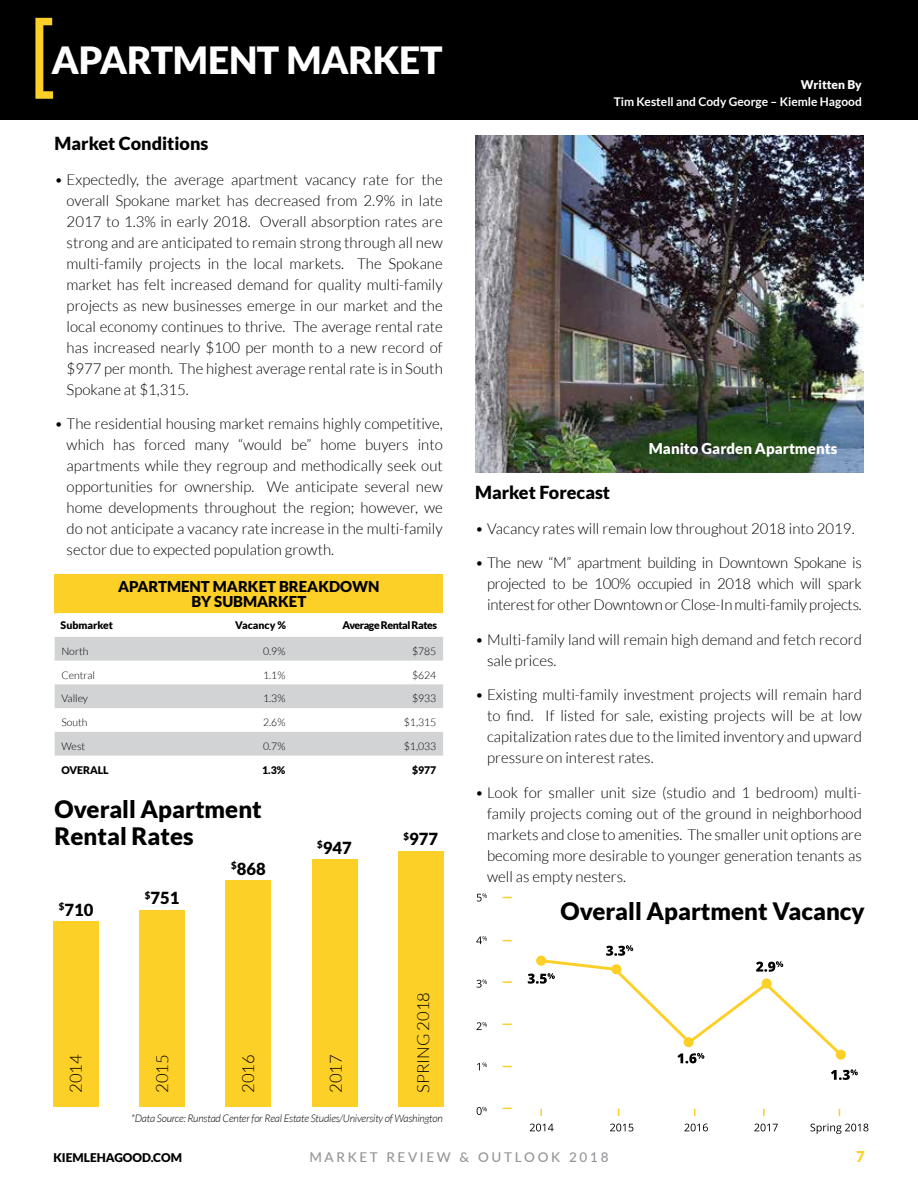
<style>
.page{position:relative;width:918px;height:1188px;background:#fff}
.page>*{position:absolute;margin:0;border:0;box-sizing:border-box;transform-origin:0 0}
.t1{font:900 37.5px "Lato";letter-spacing:-.01em;color:#fff}
.t2{font:900 24px/27px "Lato";color:#000}
.t3{font:900 18px "Lato";color:#000}
.t4{font:300 16.65px "Lato";color:#000}
.t5{font:900 16.65px "Lato";color:#000}
.t6{font:300 15px/21px "Lato";color:#000;text-align:justify}
.t7{font:900 15px/15px "Lato";color:#000;text-align:center}
.t8{font:900 15px "Lato";color:#fff}
.t9{font:900 15px "Lato";color:#fdd028}
.t10{font:500 13.5px "Lato";letter-spacing:.2em;color:#939598}
.t11{font:700 12px "Lato";color:#fff}
.t12{font:900 12px "Lato";color:#000}
.t13{font:900 12px "Lato";color:#fff}
.t14{font:300 10.5px "Lato";color:#000}
.t15{font:italic 300 10.5px "Lato";letter-spacing:-.02em;color:#000}
.t16{font:900 10.5px "Lato";color:#000}
.t17{font:900 10.5px "Lato";letter-spacing:-.04em;color:#000}
</style>
<div class="page">
<div style="left:0;top:0;width:918px;height:119px;background:#000"></div>
<img style="left:475px;top:136px;width:389px;height:337px">
<div style="left:55px;top:574px;width:388px;height:39px;background:#fdd028"></div>
<svg style="left:55px;top:613px;width:388px;height:1px"></svg>
<svg style="left:55px;top:637px;width:388px;height:119px;fill:#d1d3d4"></svg>
<svg style="left:35px;top:18px;width:18px;height:81px"></svg>
<svg style="left:503px;top:981px;width:9px;height:2px"></svg>
<svg style="left:477px;top:979px;width:10px;height:9px"></svg>
<svg style="left:476px;top:936px;width:11px;height:8px"></svg>
<svg style="left:477px;top:893px;width:10px;height:8px"></svg>
<svg style="left:477px;top:1107px;width:10px;height:8px"></svg>
<svg style="left:477px;top:1062px;width:10px;height:9px"></svg>
<svg style="left:477px;top:1022px;width:10px;height:8px"></svg>
<svg style="left:530px;top:1124px;width:24px;height:7px"></svg>
<svg style="left:610px;top:1124px;width:23px;height:7px"></svg>
<svg style="left:684px;top:1124px;width:24px;height:7px"></svg>
<svg style="left:754px;top:1124px;width:24px;height:7px"></svg>
<svg style="left:810px;top:1123px;width:58px;height:11px"></svg>
<svg style="left:831px;top:1069px;width:27px;height:11px"></svg>
<svg style="left:763px;top:1109px;width:2px;height:7px"></svg>
<svg style="left:528px;top:945px;width:317px;height:118px"></svg>
<div style="left:398px;top:851px;width:46px;height:255px;background:#fdd028"></div>
<div style="left:312px;top:859px;width:45px;height:247px;background:#fdd028"></div>
<div style="left:226px;top:880px;width:45px;height:226px;background:#fdd028"></div>
<div style="left:140px;top:910px;width:45px;height:196px;background:#fdd028"></div>
<div style="left:53px;top:921px;width:46px;height:185px;background:#fdd028"></div>
<h1 class="t1" style="left:51px;top:39px;width:393px">APARTMENT MARKET</h1>
<p class="t3" style="left:55px;top:133px;width:155px">Market Conditions</p>
<p class="t6" style="left:67px;top:169px;width:378px;text-indent:-12px">• Expectedly, the average apartment vacancy rate for the overall Spokane market has decreased from 2.9% in late 2017 to 1.3% in early 2018. Overall absorption rates are strong and are anticipated to remain strong through all new multi-family projects in the local markets. The Spokane market has felt increased demand for quality multi-family projects as new businesses emerge in our market and the local economy continues to thrive. The average rental rate has increased nearly $100 per month to a new record of $977 per month. The highest average rental rate is in South Spokane at $1,315.</p>
<p class="t6" style="left:67px;top:414px;width:378px;text-indent:-12px">• The residential housing market remains highly competitive, which has forced many “would be” home buyers into apartments while they regroup and methodically seek out opportunities for ownership. We anticipate several new home developments throughout the region; however, we do not anticipate a vacancy rate increase in the multi-family sector due to expected population growth.</p>
<p class="t7" style="left:118px;top:579px;width:263px">APARTMENT MARKET BREAKDOWN<br>BY SUBMARKET</p>
<p class="t16" style="left:61px;top:619px;width:54px">Submarket</p>
<p class="t16" style="left:235px;top:619px;width:53px">Vacancy %</p>
<p class="t17" style="left:343px;top:619px;width:96px">Average Rental Rates</p>
<p class="t14" style="left:61px;top:645px;width:29px">North</p>
<p class="t14" style="left:263px;top:645px;width:24px">0.9%</p>
<p class="t14" style="left:412px;top:645px;width:26px">$785</p>
<p class="t14" style="left:61px;top:669px;width:35px">Central</p>
<p class="t14" style="left:263px;top:669px;width:24px">1.1%</p>
<p class="t14" style="left:412px;top:669px;width:26px">$624</p>
<p class="t14" style="left:61px;top:693px;width:28px">Valley</p>
<p class="t14" style="left:263px;top:693px;width:24px">1.3%</p>
<p class="t14" style="left:412px;top:693px;width:26px">$933</p>
<p class="t14" style="left:61px;top:717px;width:28px">South</p>
<p class="t14" style="left:263px;top:717px;width:24px">2.6%</p>
<p class="t14" style="left:404px;top:717px;width:34px">$1,315</p>
<p class="t14" style="left:61px;top:740px;width:25px">West</p>
<p class="t14" style="left:263px;top:740px;width:24px">0.7%</p>
<p class="t14" style="left:404px;top:740px;width:34px">$1,033</p>
<p class="t16" style="left:61px;top:764px;width:49px">OVERALL</p>
<p class="t16" style="left:262px;top:764px;width:25px">1.3%</p>
<p class="t16" style="left:412px;top:764px;width:26px">$977</p>
<h2 class="t2" style="left:55px;top:795px;width:209px">Overall Apartment<br>Rental Rates</h2>
<p class="t5" style="left:59px;top:900px;width:36px"><sup>$</sup>710</p>
<p class="t5" style="left:145px;top:889px;width:36px"><sup>$</sup>751</p>
<p class="t5" style="left:231px;top:859px;width:36px"><sup>$</sup>868</p>
<p class="t5" style="left:317px;top:838px;width:36px"><sup>$</sup>947</p>
<p class="t4" style="left:67px;top:1093px;width:40px;rotate:-90deg">2014</p>
<p class="t4" style="left:153px;top:1093px;width:40px;rotate:-90deg">2015</p>
<p class="t4" style="left:239px;top:1093px;width:40px;rotate:-90deg">2016</p>
<p class="t4" style="left:327px;top:1093px;width:40px;rotate:-90deg">2017</p>
<p class="t5" style="left:403px;top:829px;width:36px"><sup>$</sup>977</p>
<p class="t4" style="left:414px;top:1093px;width:102px;rotate:-90deg">SPRING 2018</p>
<p class="t15" style="left:131px;top:1112px;width:313px">*Data Source: Runstad Center for Real Estate Studies/University of Washington</p>
<p class="t13" style="left:801px;top:78px;width:63px">Written By</p>
<p class="t11" style="left:614px;top:95px;width:250px">Tim Kestell and Cody George – Kiemle Hagood</p>
<p class="t8" style="left:649px;top:440px;width:190px">Manito Garden Apartments</p>
<p class="t3" style="left:475px;top:482px;width:137px">Market Forecast</p>
<p class="t6" style="left:475px;top:518px;width:381px">• Vacancy rates will remain low throughout 2018 into 2019.</p>
<p class="t6" style="left:487px;top:553px;width:376px;text-indent:-12px">• The new “M” apartment building in Downtown Spokane is projected to be 100% occupied in 2018 which will spark interest for other Downtown or Close-In multi-family projects.</p>
<p class="t6" style="left:487px;top:629px;width:376px;text-indent:-12px">• Multi-family land will remain high demand and fetch record sale prices.</p>
<p class="t6" style="left:487px;top:685px;width:376px;text-indent:-12px">• Existing multi-family investment projects will remain hard to find. If listed for sale, existing projects will be at low capitalization rates due to the limited inventory and upward pressure on interest rates.</p>
<p class="t6" style="left:487px;top:782px;width:376px;text-indent:-12px">• Look for smaller unit size (studio and 1 bedroom) multi&shy;family projects coming out of the ground in neighborhood markets and close to amenities. The smaller unit options are becoming more desirable to younger generation tenants as well as empty nesters.</p>
<h2 class="t2" style="left:561px;top:897px;width:306px">Overall Apartment Vacancy</h2>
<p class="t12" style="left:53px;top:1151px;width:130px">KIEMLEHAGOOD.COM</p>
<p class="t10" style="left:309px;top:1147px;width:301px">MARKET REVIEW &amp; OUTLOOK 2018</p>
<p class="t9" style="left:856px;top:1148px;width:10px">7</p>
</div>
